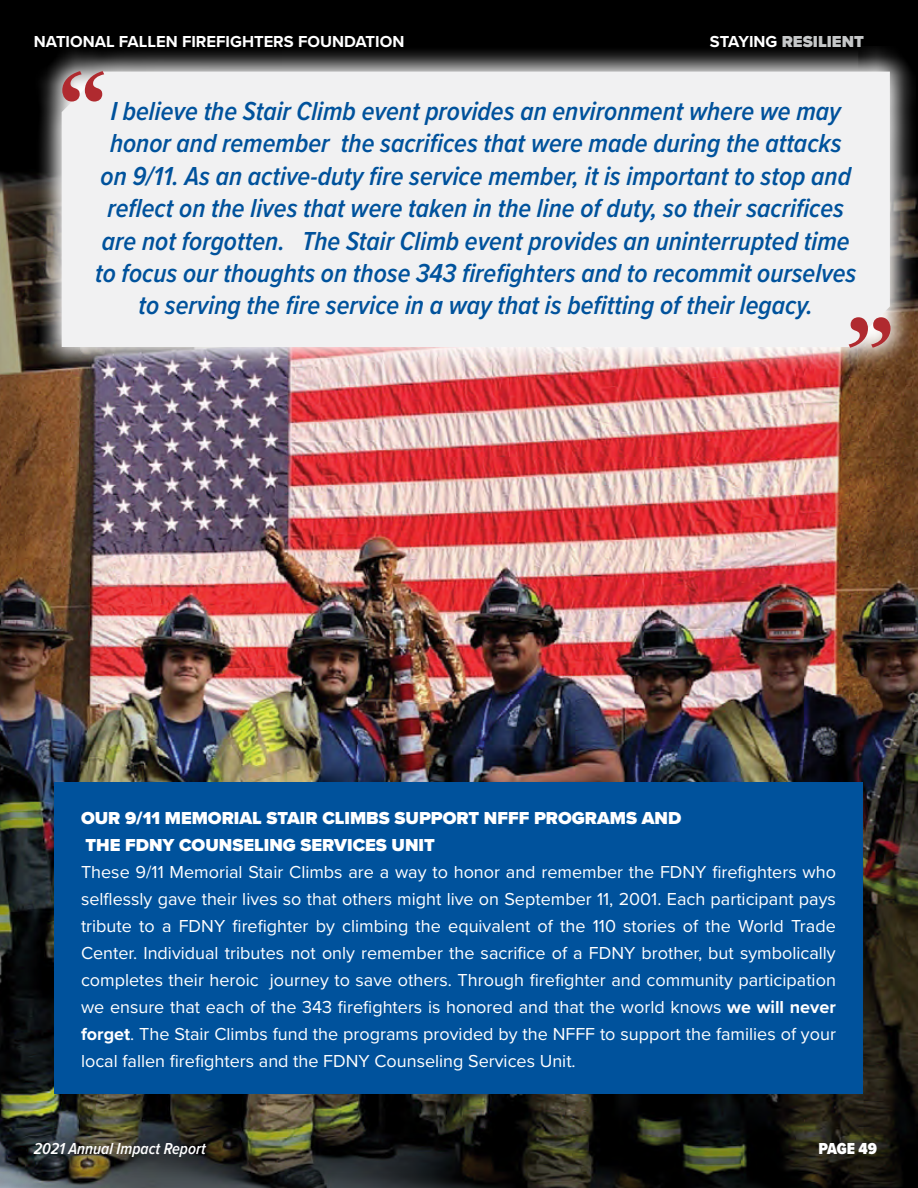
<style>
.page{position:relative;width:918px;height:1188px;background:#fff}
.page>*{position:absolute;margin:0;border:0;box-sizing:border-box;transform-origin:0 0}
.Table_Text{font:700 108px "Sabon LT Pro";color:#b02a2f}
.Quote_-_Blue{font:italic 600 27px/32.4px "Proxima Nova Cond";color:#00529c;text-align:center}
.Main_Text_-_White{font:18px/27px "Proxima Nova";color:#fff;text-align:justify}
.Main_Text_-_White-2{font:900 18px/27px "Proxima Nova";color:#fff}
.Page_Header_-_White{font:700 16.5px "Proxima Nova";color:#fff}
.Page_Footer_-_White{font:italic 600 16.5px "Proxima Nova Cond";color:#fff}
.Page_Header_-_Black{font:900 16.5px "Proxima Nova";color:#c5c7c8}
.Page_Number_-_Light{font:900 16.5px "Proxima Nova Cond";letter-spacing:-.01em;color:#fff}
.s1{font-weight:700;color:#fff}
.s2{font-weight:700}
</style>
<div class="page">
<div style="left:0;top:0;width:918px;height:1188px;background:#000;opacity:.72"></div>
<div style="left:54px;top:783px;width:809px;height:311px;background:#00529c"></div>
<img style="left:35px;top:46px;width:881px;height:327px">
<div style="left:62px;top:72px;width:828px;height:275px;background:#f1f1f2"></div>
<p class="Page_Header_-_White" style="left:34px;top:29px;width:372px">NATIONAL FALLEN FIREFIGHTERS FOUNDATION</p>
<p class="Page_Header_-_Black" style="left:710px;top:29px;width:156px"><span class="s1">STAYING</span> RESILIENT</p>
<p class="Table_Text" style="left:53px;top:41px;width:62px">“</p>
<p class="Quote_-_Blue" style="left:95px;top:94px;width:763px">I believe the Stair Climb event provides an environment where we may honor and remember the sacrifices that were made during the attacks on 9/11. As an active-duty fire service member, it is important to stop and reflect on the lives that were taken in the line of duty, so their sacrifices are not forgotten. The Stair Climb event provides an uninterrupted time to focus our thoughts on those 343 firefighters and to recommit ourselves to serving the fire service in a way that is befitting of their legacy.</p>
<p class="Table_Text" style="left:840px;top:287px;width:62px">”</p>
<p class="Main_Text_-_White-2" style="left:81px;top:804px;width:602px">OUR 9/11 MEMORIAL STAIR CLIMBS SUPPORT NFFF PROGRAMS AND<br>THE FDNY COUNSELING SERVICES UNIT</p>
<p class="Main_Text_-_White" style="left:81px;top:858px;width:756px">These 9/11 Memorial Stair Climbs are a way to honor and remember the FDNY firefighters who selflessly gave their lives so that others might live on September 11, 2001. Each participant pays tribute to a FDNY firefighter by climbing the equivalent of the 110 stories of the World Trade Center. Individual tributes not only remember the sacrifice of a FDNY brother, but symbolically completes their heroic journey to save others. Through firefighter and community participation we ensure that each of the 343 firefighters is honored and that the world knows <span class="s2">we will never forget</span>. The Stair Climbs fund the programs provided by the NFFF to support the families of your local fallen firefighters and the FDNY Counseling Services Unit.</p>
<p class="Page_Footer_-_White" style="left:34px;top:1137px;width:174px">2021 Annual Impact Report</p>
<p class="Page_Number_-_Light" style="left:819px;top:1137px;width:60px">PAGE 49</p>
</div>
